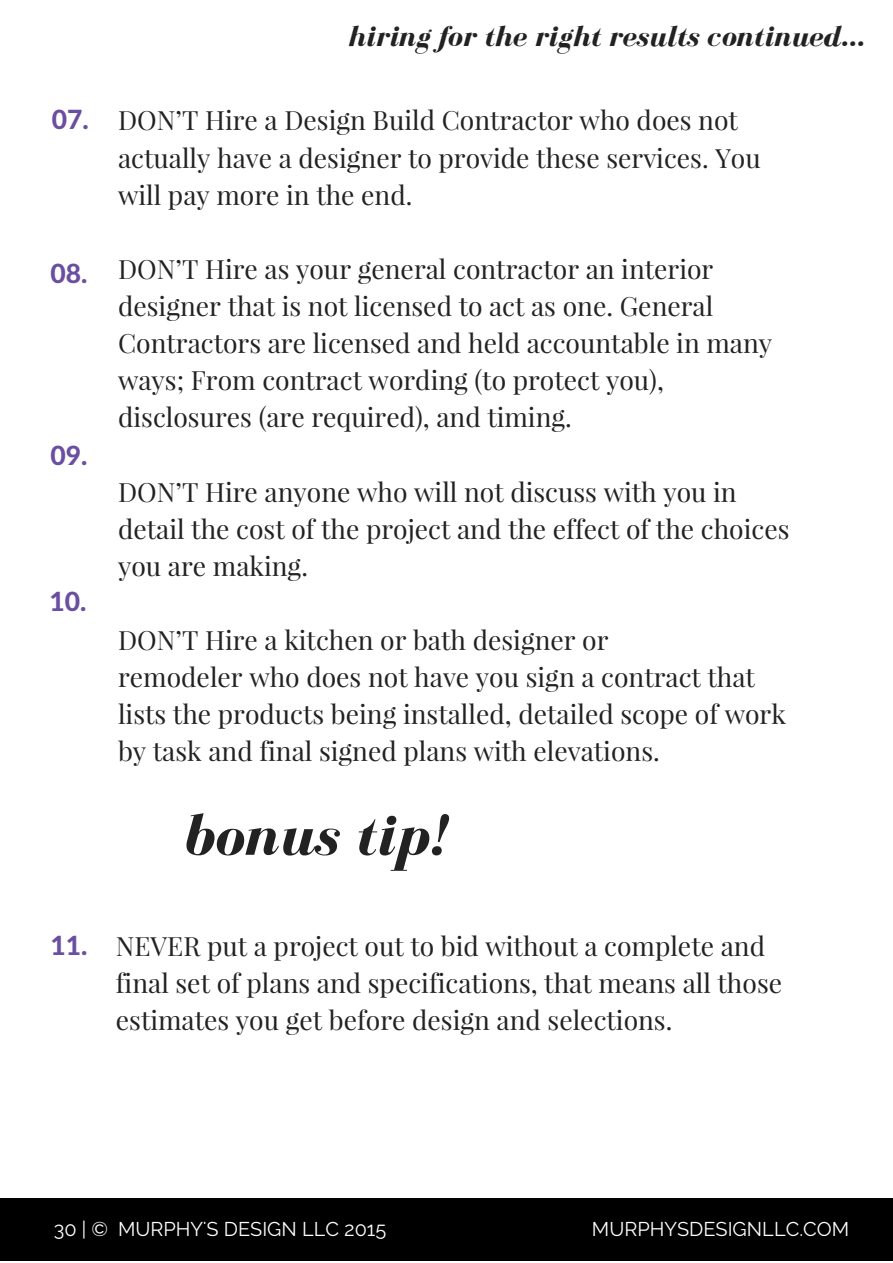
<style>
.page{position:relative;width:893px;height:1263px;background:#fff}
.page>*{position:absolute;margin:0;border:0;box-sizing:border-box;transform-origin:0 0}
.t1{font:italic 700 59.55px "Bodoni FLF";color:#222}
.t2{font:italic 700 29.7px "Bodoni FLF";color:#222}
.t3{font:26.4px/37px "Playfair Display";color:#222}
.t4{font:800 26.4px "Lato";color:#6a4ea1}
.t5{font:19.8px "Raleway";color:#fff}
.s1{font-family:"Lato";font-weight:800;color:#6a4ea1}
</style>
<div class="page">
<div style="left:0;top:1197px;width:892px;height:63px;background:#000"></div>
<p class="t2" style="left:347px;top:20px;width:518px">hiring for the right results continued...</p>
<p class="t3" style="left:118px;top:101px;width:644px;text-indent:-66px"><span class="s1">07.</span> DON’T Hire a Design Build Contractor who does not actually have a designer to provide these services. You will pay more in the end.</p>
<p class="t4" style="left:51px;top:257px;width:38px">08.</p>
<p class="t4" style="left:51px;top:438px;width:38px">09.</p>
<p class="t4" style="left:49px;top:584px;width:38px">10.</p>
<p class="t3" style="left:118px;top:249px;width:655px">DON’T Hire as your general contractor an interior designer that is not licensed to act as one. General Contractors are licensed and held accountable in many ways; From contract wording (to protect you), disclosures (are required), and timing.</p>
<p class="t3" style="left:118px;top:472px;width:673px">DON’T Hire anyone who will not discuss with you in detail the cost of the project and the effect of the choices you are making.</p>
<p class="t3" style="left:118px;top:620px;width:669px">DON’T Hire a kitchen or bath designer or<br>remodeler who does not have you sign a contract that lists the products being installed, detailed scope of work by task and final signed plans with elevations.</p>
<h1 class="t1" style="left:182px;top:803px;width:264px">bonus tip!</h1>
<p class="t3" style="left:116px;top:926px;width:667px;text-indent:-65px"><span class="s1">11.</span> NEVER put a project out to bid without a complete and final set of plans and specifications, that means all those estimates you get before design and selections.</p>
<p class="t5" style="left:54px;top:1217px;width:334px">30 | © MURPHY'S DESIGN LLC 2015</p>
<p class="t5" style="left:592px;top:1217px;width:259px">MURPHYSDESIGNLLC.COM</p>
</div>
